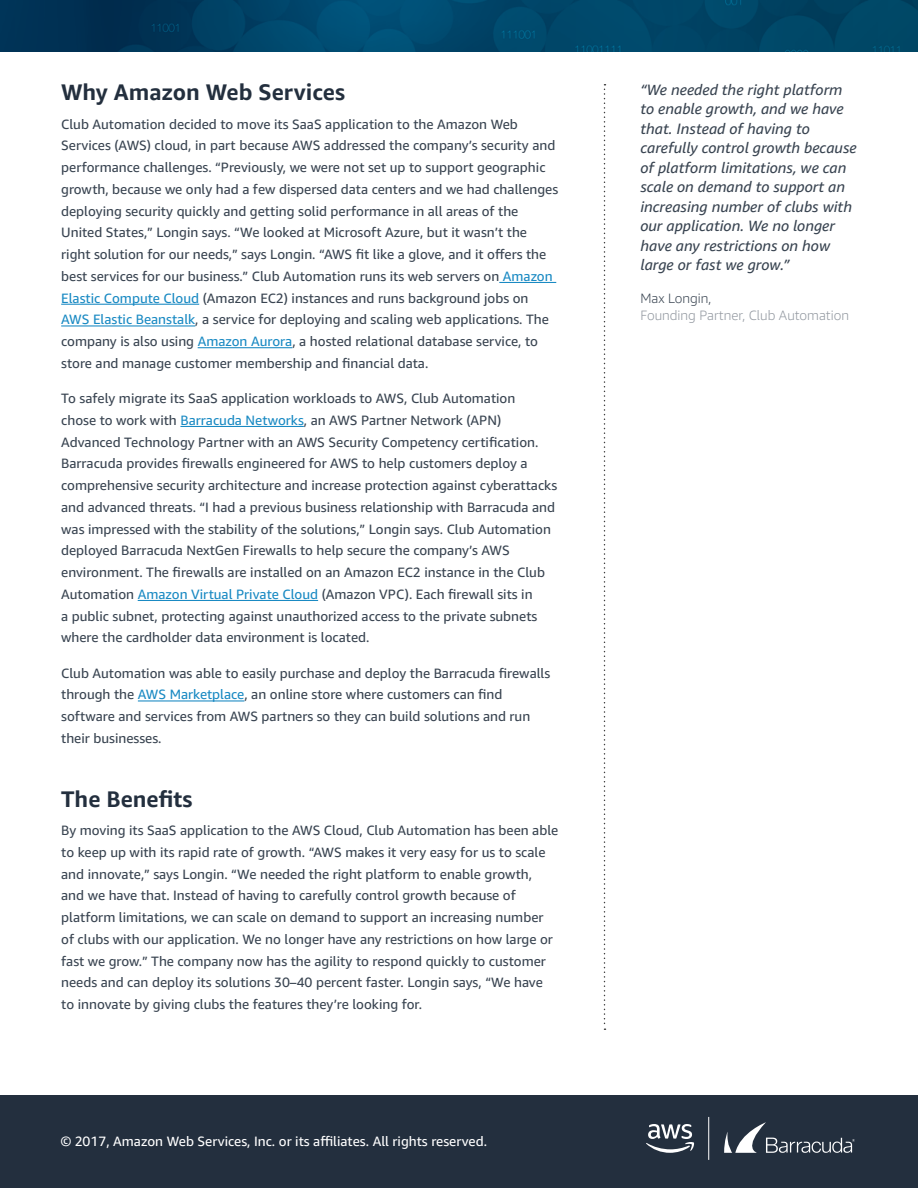
<style>
.page{position:relative;width:918px;height:1188px;background:#fff}
.page>*{position:absolute;margin:0;border:0;box-sizing:border-box;transform-origin:0 0}
.t1{font:700 22.5px "Amazon Ember";color:#232f3e}
.t2{font:italic 15px/19.5px "Amazon Ember";color:#394451}
.t3{font:13.5px/21.8px "Amazon Ember";color:#394451}
.t4{font:13.5px "Amazon Ember";color:#fff}
.t5{font:300 13.5px "Amazon Ember";color:#91979f}
.t6{font:300 13.5px "Amazon Ember";color:#394451}
.s1{color:#1a8ac3}
</style>
<div class="page">
<div style="left:0;top:1095px;width:918px;height:93px;background:#232f3e"></div>
<img style="left:0;top:0;width:918px;height:52px">
<hr style="left:708px;top:1117px;width:1px;height:43px;background:#fff">
<svg style="left:646px;top:1124px;width:48px;height:29px"></svg>
<svg style="left:724px;top:1122px;width:131px;height:31px"></svg>
<hr style="left:499px;top:282px;width:57px;height:1px;background:#1a8ac3">
<hr style="left:61px;top:304px;width:138px;height:1px;background:#1a8ac3">
<hr style="left:61px;top:325px;width:134px;height:2px;background:#1a8ac3">
<hr style="left:198px;top:347px;width:94px;height:1px;background:#1a8ac3">
<hr style="left:180px;top:426px;width:124px;height:1px;background:#1a8ac3">
<hr style="left:138px;top:600px;width:180px;height:1px;background:#1a8ac3">
<hr style="left:138px;top:700px;width:106px;height:2px;background:#1a8ac3">
<svg style="left:604px;top:84px;width:1px;height:946px"></svg>
<h1 class="t1" style="left:61px;top:78px;width:285px">Why Amazon Web Services</h1>
<p class="t3" style="left:61px;top:113px;width:499px">Club Automation decided to move its SaaS application to the Amazon Web Services (AWS) cloud, in part because AWS addressed the company’s security and performance challenges. “Previously, we were not set up to support geographic growth, because we only had a few dispersed data centers and we had challenges deploying security quickly and getting solid performance in all areas of the United States,” Longin says. “We looked at Microsoft Azure, but it wasn’t the right solution for our needs,” says Longin. “AWS fit like a glove, and it offers the best services for our business.” Club Automation runs its web servers on <span class="s1">Amazon Elastic Compute Cloud</span> (Amazon EC2) instances and runs background jobs on <span class="s1">AWS Elastic Beanstalk</span>, a service for deploying and scaling web applications. The company is also using <span class="s1">Amazon Aurora</span>, a hosted relational database service, to store and manage customer membership and financial data.</p>
<p class="t3" style="left:61px;top:388px;width:498px">To safely migrate its SaaS application workloads to AWS, Club Automation<br>chose to work with <span class="s1">Barracuda Networks</span>, an AWS Partner Network (APN)<br>Advanced Technology Partner with an AWS Security Competency certification.<br>Barracuda provides firewalls engineered for AWS to help customers deploy a comprehensive security architecture and increase protection against cyberattacks and advanced threats. “I had a previous business relationship with Barracuda and was impressed with the stability of the solutions,” Longin says. Club Automation deployed Barracuda NextGen Firewalls to help secure the company’s AWS environment. The firewalls are installed on an Amazon EC2 instance in the Club Automation <span class="s1">Amazon Virtual Private Cloud</span> (Amazon VPC). Each firewall sits in<br>a public subnet, protecting against unauthorized access to the private subnets where the cardholder data environment is located.</p>
<p class="t3" style="left:61px;top:662px;width:491px">Club Automation was able to easily purchase and deploy the Barracuda firewalls through the <span class="s1">AWS Marketplace</span>, an online store where customers can find software and services from AWS partners so they can build solutions and run their businesses.</p>
<h1 class="t1" style="left:61px;top:785px;width:133px">The Benefits</h1>
<p class="t3" style="left:61px;top:820px;width:499px">By moving its SaaS application to the AWS Cloud, Club Automation has been able to keep up with its rapid rate of growth. “AWS makes it very easy for us to scale and innovate,” says Longin. “We needed the right platform to enable growth, and we have that. Instead of having to carefully control growth because of platform limitations, we can scale on demand to support an increasing number of clubs with our application. We no longer have any restrictions on how large or fast we grow.” The company now has the agility to respond quickly to customer needs and can deploy its solutions 30–40 percent faster. Longin says, “We have to innovate by giving clubs the features they’re looking for.</p>
<p class="t4" style="left:61px;top:1133px;width:428px">© 2017, Amazon Web Services, Inc. or its affiliates. All rights reserved.</p>
<p class="t2" style="left:640px;top:80px;width:218px">“We needed the right platform to enable growth, and we have that. Instead of having to carefully control growth because of platform limitations, we can scale on demand to support an increasing number of clubs with our application. We no longer have any restrictions on how large or fast we grow.”</p>
<p class="t6" style="left:640px;top:290px;width:73px">Max Longin,</p>
<p class="t5" style="left:640px;top:307px;width:210px">Founding Partner, Club Automation</p>
</div>
